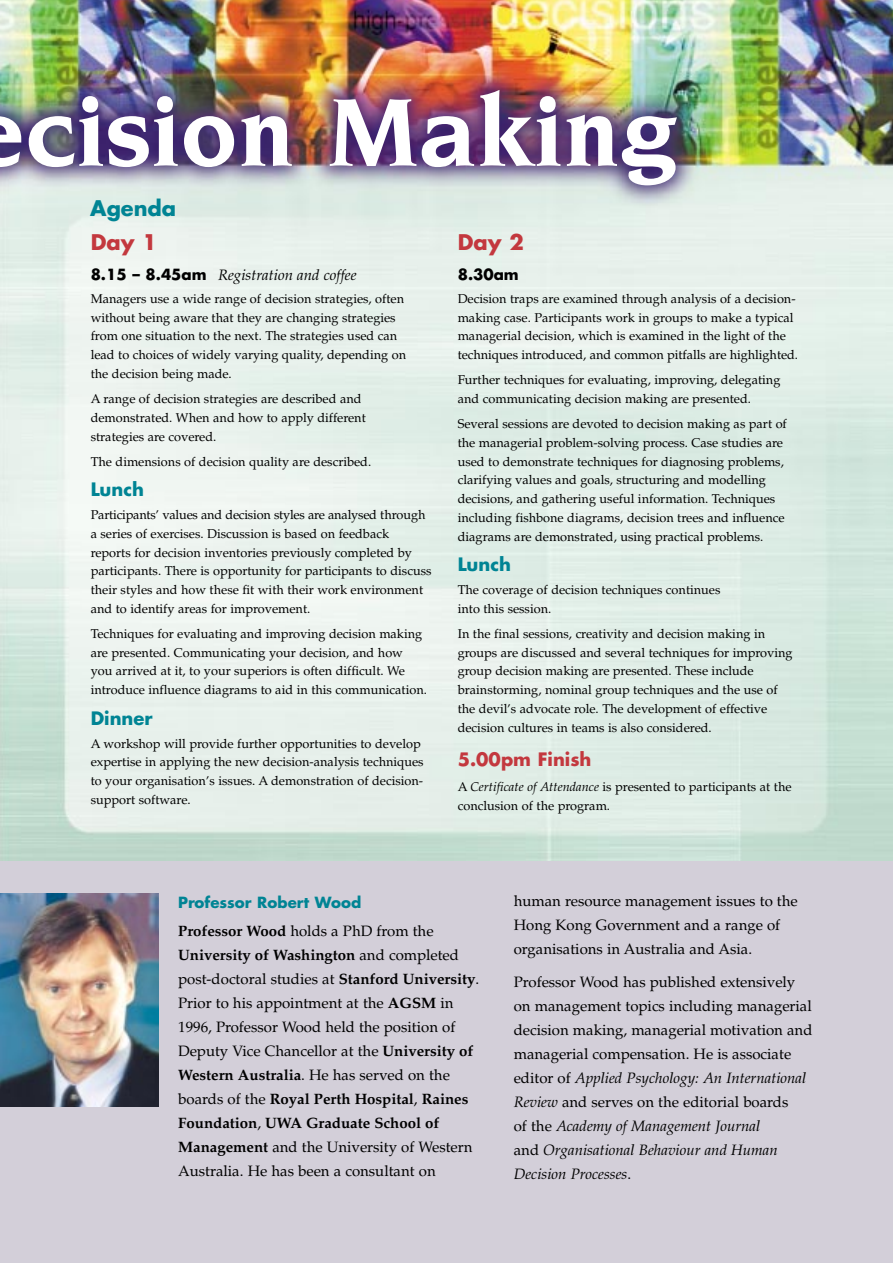
<style>
.page{position:relative;width:893px;height:1263px;background:#fff}
.page>*{position:absolute;margin:0;border:0;box-sizing:border-box;transform-origin:0 0}
.t1{font:700 103.5px "Novarese";color:#fff}
.t2{font:700 21px "Futura";color:#c3383e}
.t3{font:700 21px "Futura";color:#008494}
.t4{font:700 18px "Futura";color:#008494}
.t5{font:700 18px "Futura";color:#c3383e}
.t6{font:15px/24px "Palatino";color:#000}
.t7{font:italic 15px "Palatino";color:#000}
.t8{font:700 15px "Futura";color:#008494}
.t9{font:700 15px "Futura";color:#000}
.t10{font:12.75px/18.8px "Palatino";color:#000}
.s1{font-family:"Futura";font-weight:700;font-style:normal}
.s2{font-style:italic}
.s3{font-weight:700}
</style>
<div class="page">
<img style="left:0;top:0;width:892px;height:861px">
<div style="left:0;top:861px;width:892px;height:402px;background:#d3cfd9"></div>
<img style="left:0;top:894px;width:158px;height:212px">
<h1 class="t1" style="left:25px;top:88px;width:654px">cision Making</h1>
<h2 class="t3" style="left:90px;top:199px;width:87px">Agenda</h2>
<h2 class="t2" style="left:91px;top:233px;width:68px">Day 1</h2>
<p class="t7" style="left:91px;top:269px;width:267px"><span class="s1">8.15 – 8.45am</span> Registration and coffee</p>
<p class="t10" style="left:91px;top:291px;width:317px">Managers use a wide range of decision strategies, often without being aware that they are changing strategies from one situation to the next. The strategies used can lead to choices of widely varying quality, depending on the decision being made.</p>
<p class="t10" style="left:91px;top:391px;width:277px">A range of decision strategies are described and demonstrated. When and how to apply different strategies are covered.</p>
<p class="t10" style="left:91px;top:453px;width:282px">The dimensions of decision quality are described.</p>
<h3 class="t4" style="left:91px;top:481px;width:55px">Lunch</h3>
<p class="t10" style="left:91px;top:507px;width:342px">Participants’ values and decision styles are analysed through a series of exercises. Discussion is based on feedback reports for decision inventories previously completed by participants. There is opportunity for participants to discuss their styles and how these fit with their work environment and to identify areas for improvement.</p>
<p class="t10" style="left:91px;top:626px;width:338px">Techniques for evaluating and improving decision making are presented. Communicating your decision, and how you arrived at it, to your superiors is often difficult. We introduce influence diagrams to aid in this communication.</p>
<h3 class="t4" style="left:91px;top:710px;width:63px">Dinner</h3>
<p class="t10" style="left:91px;top:735px;width:334px">A workshop will provide further opportunities to develop expertise in applying the new decision-analysis techniques to your organisation’s issues. A demonstration of decision&shy;support software.</p>
<h2 class="t2" style="left:457px;top:233px;width:68px">Day 2</h2>
<p class="t9" style="left:457px;top:267px;width:63px">8.30am</p>
<p class="t10" style="left:457px;top:291px;width:342px">Decision traps are examined through analysis of a decision&shy;making case. Participants work in groups to make a typical managerial decision, which is examined in the light of the techniques introduced, and common pitfalls are highlighted.</p>
<p class="t10" style="left:457px;top:372px;width:324px">Further techniques for evaluating, improving, delegating and communicating decision making are presented.</p>
<p class="t10" style="left:457px;top:416px;width:330px">Several sessions are devoted to decision making as part of the managerial problem-solving process. Case studies are used to demonstrate techniques for diagnosing problems, clarifying values and goals, structuring and modelling decisions, and gathering useful information. Techniques including fishbone diagrams, decision trees and influence diagrams are demonstrated, using practical problems.</p>
<h3 class="t4" style="left:457px;top:556px;width:55px">Lunch</h3>
<p class="t10" style="left:457px;top:582px;width:264px">The coverage of decision techniques continues into this session.</p>
<p class="t10" style="left:457px;top:626px;width:336px">In the final sessions, creativity and decision making in groups are discussed and several techniques for improving group decision making are presented. These include brainstorming, nominal group techniques and the use of the devil’s advocate role. The development of effective decision cultures in teams is also considered.</p>
<h3 class="t5" style="left:457px;top:751px;width:135px">5.00pm Finish</h3>
<p class="t10" style="left:457px;top:779px;width:335px">A <span class="s2">Certificate of Attendance</span> is presented to participants at the conclusion of the program.</p>
<p class="t8" style="left:178px;top:895px;width:184px">Professor Robert Wood</p>
<p class="t6" style="left:178px;top:920px;width:302px"><span class="s3">Professor Wood</span> holds a PhD from the <span class="s3">University of Washington</span> and completed post-doctoral studies at <span class="s3">Stanford University</span>.<br>Prior to his appointment at the <span class="s3">AGSM</span> in 1996, Professor Wood held the position of Deputy Vice Chancellor at the <span class="s3">University of Western Australia</span>. He has served on the boards of the <span class="s3">Royal Perth Hospital</span>, <span class="s3">Raines Foundation</span>, <span class="s3">UWA Graduate School of Management</span> and the University of Western Australia. He has been a consultant on</p>
<p class="t6" style="left:513px;top:891px;width:285px">human resource management issues to the<br>Hong Kong Government and a range of organisations in Australia and Asia.</p>
<p class="t6" style="left:513px;top:971px;width:300px">Professor Wood has published extensively on management topics including managerial decision making, managerial motivation and managerial compensation. He is associate editor of <span class="s2">Applied Psychology: An International Review</span> and serves on the editorial boards<br>of the <span class="s2">Academy of Management Journal<br></span>and <span class="s2">Organisational Behaviour and Human Decision Processes</span>.</p>
</div>
